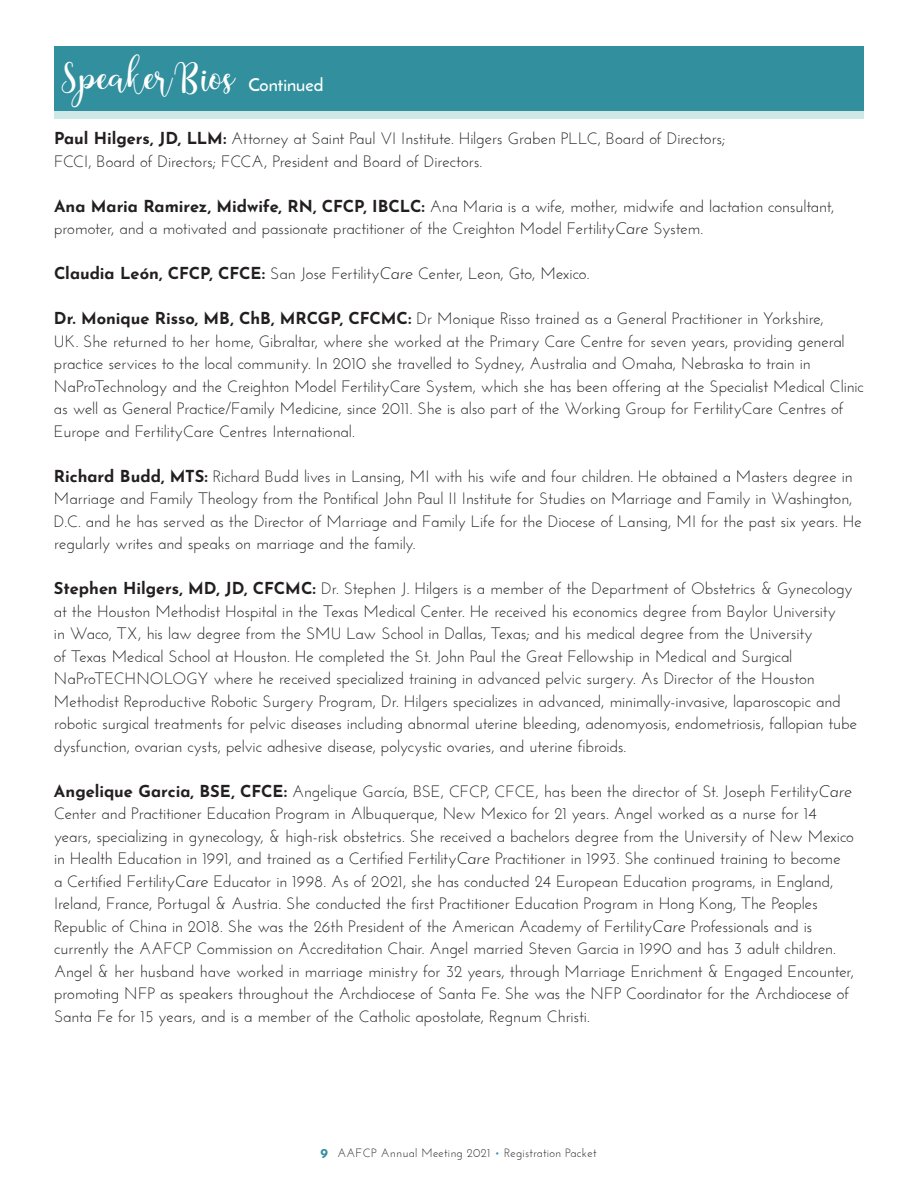
<style>
.page{position:relative;width:918px;height:1188px;background:#fff}
.page>*{position:absolute;margin:0;border:0;box-sizing:border-box;transform-origin:0 0}
.t1{font:34.5px "novia";color:#fff}
.t2{font:600 18px "Josefin Sans";color:#fff}
.Paragraph_Descriptio{font:16.5px/22.5px "Josefin Sans";letter-spacing:-.01em;color:#231f20}
.t3{font:12px "Josefin Sans";letter-spacing:.02em;color:#231f20}
.s1{font-weight:700}
.s2{font-weight:300;font-style:italic}
.s3{font-weight:700;font-size:13.5px;color:#318f9e}
.s4{color:#318f9e}
</style>
<div class="page">
<div style="left:54px;top:46px;width:810px;height:71px;background:#318f9e"></div>
<div style="left:54px;top:111px;width:810px;height:7px;background:#cee8e7"></div>
<p class="t1" style="left:64px;top:58px;width:172px">Speaker Bios</p>
<p class="t2" style="left:248px;top:74px;width:77px">Continued</p>
<p class="Paragraph_Descriptio" style="left:54px;top:127px;width:673px"><span class="s1">Paul Hilgers, JD, LLM:</span> Attorney at Saint Paul VI Institute. Hilgers Graben PLLC, Board of Directors;</p>
<p class="Paragraph_Descriptio" style="left:54px;top:150px;width:430px">FCCI, Board of Directors; FCCA, President and Board of Directors.</p>
<p class="Paragraph_Descriptio" style="left:54px;top:195px;width:782px"><span class="s1">Ana Maria Ramirez, Midwife, RN, CFCP, IBCLC:</span> Ana Maria is a wife, mother, midwife and lactation consultant, promoter, and a motivated and passionate practitioner of the Creighton Model Fertility<span class="s2">Care</span> System.</p>
<p class="Paragraph_Descriptio" style="left:54px;top:262px;width:537px"><span class="s1">Claudia León, CFCP, CFCE:</span> San Jose Fertility<span class="s2">Care</span> Center, Leon, Gto, Mexico.</p>
<p class="Paragraph_Descriptio" style="left:54px;top:307px;width:811px"><span class="s1">Dr. Monique Risso, MB, ChB, MRCGP, CFCMC:</span> Dr Monique Risso trained as a General Practitioner in Yorkshire,<br>UK. She returned to her home, Gibraltar, where she worked at the Primary Care Centre for seven years, providing general practice services to the local community. In 2010 she travelled to Sydney, Australia and Omaha, Nebraska to train in NaProTechnology and the Creighton Model FertilityCare System, which she has been offering at the Specialist Medical Clinic as well as General Practice/Family Medicine, since 2011. She is also part of the Working Group for FertilityCare Centres of Europe and FertilityCare Centres International.</p>
<p class="Paragraph_Descriptio" style="left:54px;top:465px;width:810px"><span class="s1">Richard Budd, MTS:</span> Richard Budd lives in Lansing, MI with his wife and four children. He obtained a Masters degree in Marriage and Family Theology from the Pontifical John Paul II Institute for Studies on Marriage and Family in Washington, D.C. and he has served as the Director of Marriage and Family Life for the Diocese of Lansing, MI for the past six years. He regularly writes and speaks on marriage and the family.</p>
<p class="Paragraph_Descriptio" style="left:54px;top:577px;width:805px"><span class="s1">Stephen Hilgers, MD, JD, CFCMC:</span> Dr. Stephen J. Hilgers is a member of the Department of Obstetrics &amp; Gynecology at the Houston Methodist Hospital in the Texas Medical Center. He received his economics degree from Baylor University<br>in Waco, TX, his law degree from the SMU Law School in Dallas, Texas; and his medical degree from the University<br>of Texas Medical School at Houston. He completed the St. John Paul the Great Fellowship in Medical and Surgical NaProTECHNOLOGY where he received specialized training in advanced pelvic surgery. As Director of the Houston Methodist Reproductive Robotic Surgery Program, Dr. Hilgers specializes in advanced, minimally-invasive, laparoscopic and robotic surgical treatments for pelvic diseases including abnormal uterine bleeding, adenomyosis, endometriosis, fallopian tube dysfunction, ovarian cysts, pelvic adhesive disease, polycystic ovaries, and uterine fibroids.</p>
<p class="Paragraph_Descriptio" style="left:54px;top:780px;width:802px"><span class="s1">Angelique Garcia, BSE, CFCE:</span> Angelique García, BSE, CFCP, CFCE, has been the director of St. Joseph Fertility<span class="s2">Care </span>Center and Practitioner Education Program in Albuquerque, New Mexico for 21 years. Angel worked as a nurse for 14 years, specializing in gynecology, &amp; high-risk obstetrics. She received a bachelors degree from the University of New Mexico in Health Education in 1991, and trained as a Certified Fertility<span class="s2">Care</span> Practitioner in 1993. She continued training to become<br>a Certified Fertility<span class="s2">Care</span> Educator in 1998. As of 2021, she has conducted 24 European Education programs, in England, Ireland, France, Portugal &amp; Austria. She conducted the first Practitioner Education Program in Hong Kong, The Peoples Republic of China in 2018. She was the 26th President of the American Academy of Fertility<span class="s2">Care</span> Professionals and is currently the AAFCP Commission on Accreditation Chair. Angel married Steven Garcia in 1990 and has 3 adult children.<br>Angel &amp; her husband have worked in marriage ministry for 32 years, through Marriage Enrichment &amp; Engaged Encounter, promoting NFP as speakers throughout the Archdiocese of Santa Fe. She was the NFP Coordinator for the Archdiocese of Santa Fe for 15 years, and is a member of the Catholic apostolate, Regnum Christi.</p>
<p class="t3" style="left:320px;top:1145px;width:278px"><span class="s3">9</span> AAFCP Annual Meeting 2021 <span class="s4">•</span> Registration Packet</p>
</div>
